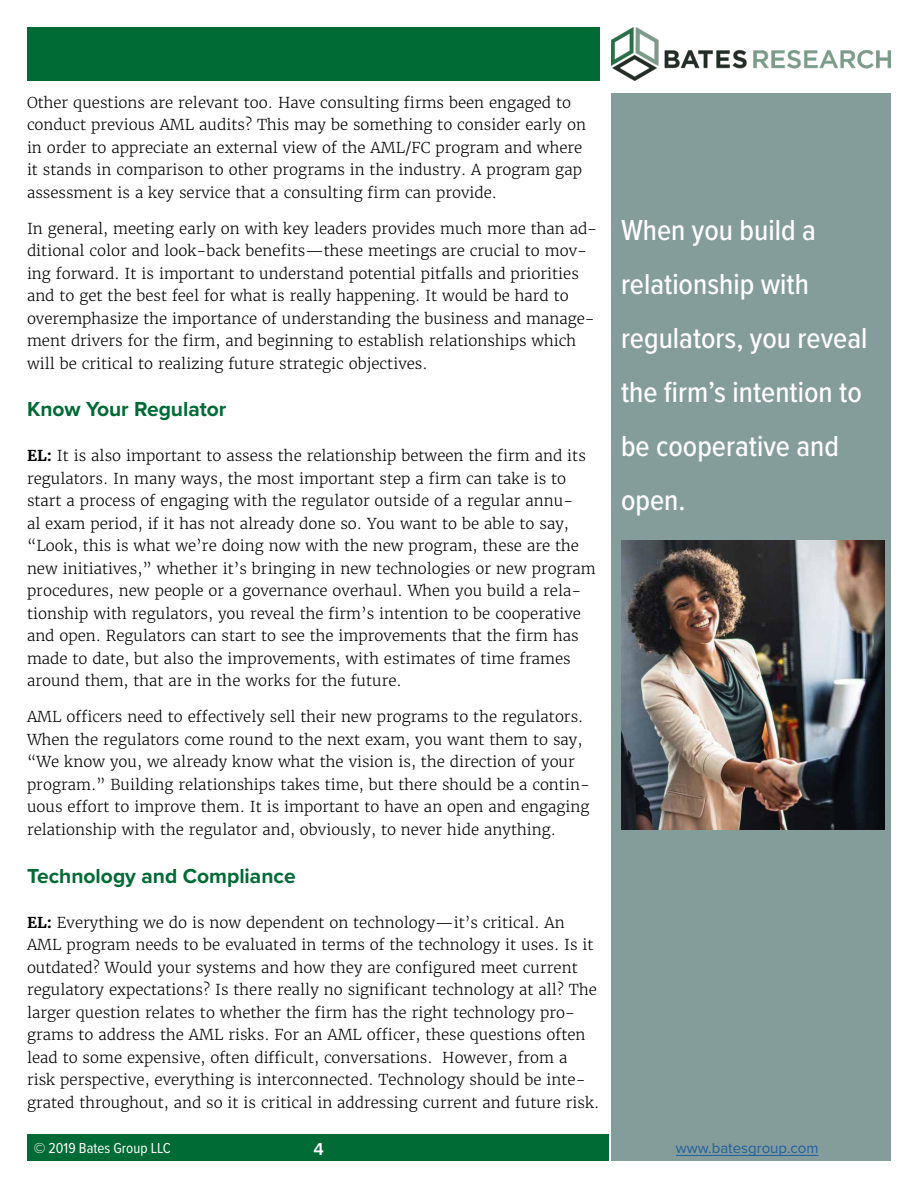
<style>
.page{position:relative;width:918px;height:1188px;background:#fff}
.page>*{position:absolute;margin:0;border:0;box-sizing:border-box;transform-origin:0 0}
.t1{font:500 30px/54px "Proxima Nova Cond";color:#fff}
.t2{font:700 21px "Proxima Nova";color:#006b35}
.t3{font:600 18px "Proxima Nova";color:#fff}
.t4{font:300 15px/22.5px "Merriweather";color:#000}
.t5{font:15px "Proxima Nova Cond";color:#fff}
.t6{font:15px "Proxima Nova";color:#215e9e}
.s1{font-weight:700}
</style>
<div class="page">
<img style="left:612px;top:27px;width:279px;height:54px">
<div style="left:27px;top:27px;width:572px;height:54px;background:#006b35"></div>
<div style="left:611px;top:93px;width:280px;height:1068px;background:#849d9b"></div>
<div style="left:27px;top:1134px;width:581px;height:27px;background:#006b35"></div>
<hr style="left:676px;top:1155px;width:143px;height:1px;background:#215e9e">
<img style="left:621px;top:540px;width:264px;height:289px">
<p class="t4" style="left:27px;top:91px;width:561px">Other questions are relevant too. Have consulting firms been engaged to conduct previous AML audits? This may be something to consider early on in order to appreciate an external view of the AML/FC program and where it stands in comparison to other programs in the industry. A program gap assessment is a key service that a consulting firm can provide.</p>
<p class="t4" style="left:27px;top:217px;width:572px">In general, meeting early on with key leaders provides much more than ad&shy;ditional color and look-back benefits—these meetings are crucial to mov&shy;ing forward. It is important to understand potential pitfalls and priorities and to get the best feel for what is really happening. It would be hard to overemphasize the importance of understanding the business and manage&shy;ment drivers for the firm, and beginning to establish relationships which will be critical to realizing future strategic objectives.</p>
<h2 class="t2" style="left:27px;top:397px;width:201px">Know Your Regulator</h2>
<p class="t4" style="left:27px;top:445px;width:570px"><span class="s1">EL:</span> It is also important to assess the relationship between the firm and its regulators. In many ways, the most important step a firm can take is to start a process of engaging with the regulator outside of a regular annu-<br>al exam period, if it has not already done so. You want to be able to say, “Look, this is what we’re doing now with the new program, these are the new initiatives,” whether it’s bringing in new technologies or new program procedures, new people or a governance overhaul. When you build a rela&shy;tionship with regulators, you reveal the firm’s intention to be cooperative and open. Regulators can start to see the improvements that the firm has made to date, but also the improvements, with estimates of time frames around them, that are in the works for the future.</p>
<p class="t4" style="left:27px;top:706px;width:564px">AML officers need to effectively sell their new programs to the regulators.<br>When the regulators come round to the next exam, you want them to say, “We know you, we already know what the vision is, the direction of your program.” Building relationships takes time, but there should be a contin&shy;uous effort to improve them. It is important to have an open and engaging relationship with the regulator and, obviously, to never hide anything.</p>
<h2 class="t2" style="left:27px;top:863px;width:270px">Technology and Compliance</h2>
<p class="t4" style="left:27px;top:911px;width:574px"><span class="s1">EL:</span> Everything we do is now dependent on technology—it’s critical. An AML program needs to be evaluated in terms of the technology it uses. Is it outdated? Would your systems and how they are configured meet current regulatory expectations? Is there really no significant technology at all? The larger question relates to whether the firm has the right technology pro&shy;grams to address the AML risks. For an AML officer, these questions often lead to some expensive, often difficult, conversations. However, from a risk perspective, everything is interconnected. Technology should be inte&shy;grated throughout, and so it is critical in addressing current and future risk.</p>
<p class="t5" style="left:34px;top:1137px;width:139px">© 2019 Bates Group LLC</p>
<p class="t3" style="left:313px;top:1138px;width:12px">4</p>
<p class="t6" style="left:676px;top:1139px;width:144px">www.batesgroup.com</p>
<h1 class="t1" style="left:621px;top:202px;width:248px">When you build a relationship with regulators, you reveal the firm’s intention to be cooperative and open.</h1>
</div>
